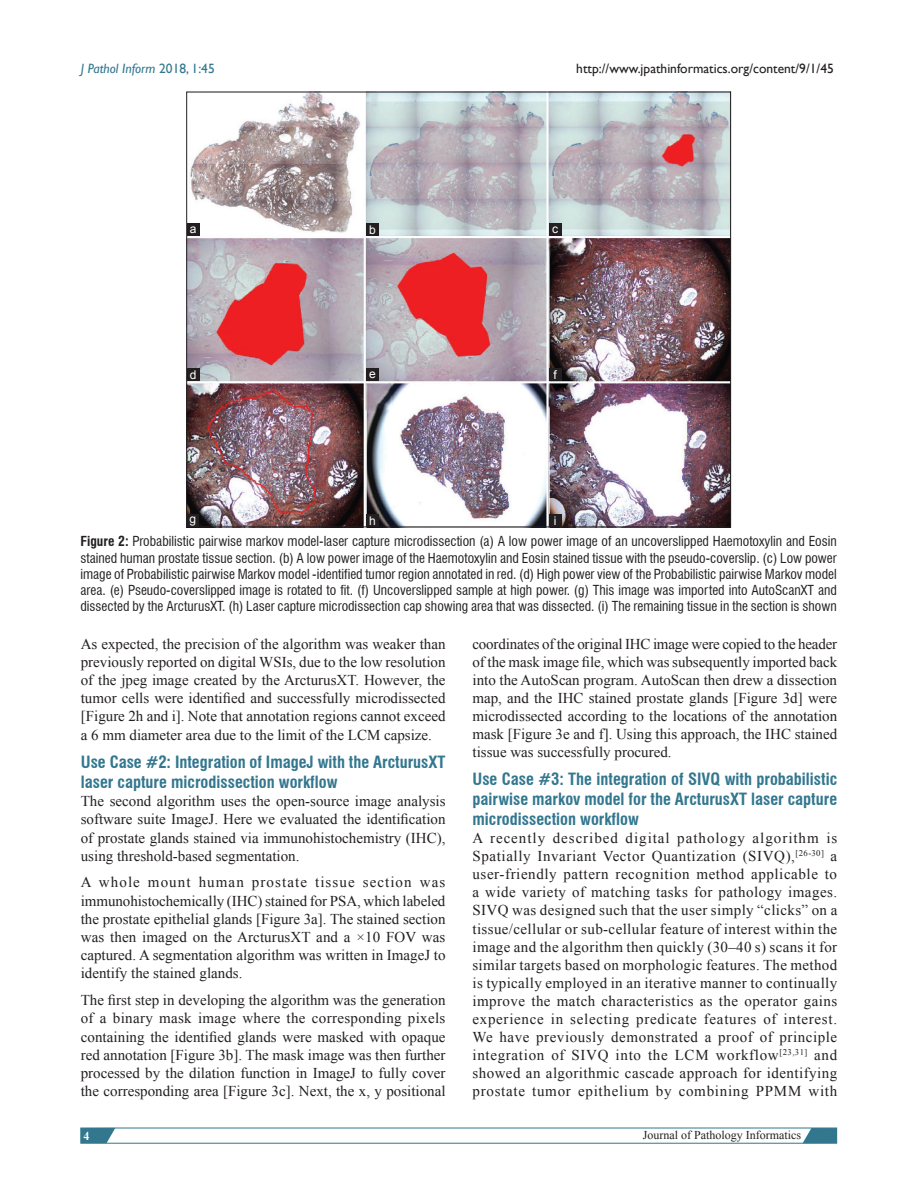
<style>
.page{position:relative;width:918px;height:1188px;background:#fff}
.page>*{position:absolute;margin:0;border:0;box-sizing:border-box;transform-origin:0 0}
.t1{font:700 condensed 16.5px/19.8px "Swiss 721 BT";color:#33778f}
.TX{font:15px/18px "Times New Roman";color:#231f20;text-align:justify}
.FGC{font:condensed 13.5px/16.2px "Swiss 721 BT";color:#231f20;text-align:justify}
.t2{font:13.5px "Gill Sans";color:#231f20}
.t3{font:italic 13.5px "Gill Sans";color:#33778f}
.t4{font:12px "Times New Roman";color:#231f20}
.LABEL{font:12px "Arial";color:#fff}
.t5{font:700 12px "Times New Roman";color:#fff}
.s1{font-style:normal}
.s2{font-weight:700}
</style>
<div class="page">
<svg style="left:80px;top:1128px;width:758px;height:16px"></svg>
<img style="left:188px;top:94px;width:541px;height:431px">
<div style="left:187px;top:368px;width:12px;height:13px;background:#231f20"></div>
<div style="left:366px;top:514px;width:13px;height:13px;background:#231f20"></div>
<div style="left:549px;top:223px;width:12px;height:13px;background:#231f20"></div>
<div style="left:187px;top:514px;width:12px;height:13px;background:#231f20"></div>
<div style="left:366px;top:223px;width:13px;height:13px;background:#231f20"></div>
<div style="left:549px;top:368px;width:12px;height:13px;background:#231f20"></div>
<div style="left:187px;top:223px;width:12px;height:13px;background:#231f20"></div>
<div style="left:366px;top:368px;width:13px;height:13px;background:#231f20"></div>
<div style="left:549px;top:514px;width:12px;height:13px;background:#231f20"></div>
<p class="t3" style="left:81px;top:61px;width:135px">J Pathol Inform <span class="s1">2018, 1:45</span></p>
<p class="t2" style="left:576px;top:61px;width:259px">http://www.jpathinformatics.org/content/9/1/45</p>
<p class="LABEL" style="left:190px;top:221px;width:8px">a</p>
<p class="LABEL" style="left:369px;top:222px;width:8px">b</p>
<p class="LABEL" style="left:552px;top:221px;width:7px">c</p>
<p class="LABEL" style="left:190px;top:367px;width:8px">d</p>
<p class="LABEL" style="left:369px;top:366px;width:8px">e</p>
<p class="LABEL" style="left:553px;top:367px;width:5px">f</p>
<p class="LABEL" style="left:190px;top:511px;width:8px">g</p>
<p class="LABEL" style="left:369px;top:513px;width:8px">h</p>
<p class="LABEL" style="left:554px;top:513px;width:4px">i</p>
<p class="FGC" style="left:80px;top:533px;width:758px"><span class="s2">Figure 2:</span> Probabilistic pairwise markov model‑laser capture microdissection (a) A low power image of an uncoverslipped Haemotoxylin and Eosin stained human prostate tissue section. (b) A low power image of the Haemotoxylin and Eosin stained tissue with the pseudo‑coverslip. (c) Low power image of Probabilistic pairwise Markov model ‑identified tumor region annotated in red. (d) High power view of the Probabilistic pairwise Markov model area. (e) Pseudo‑coverslipped image is rotated to fit. (f) Uncoverslipped sample at high power. (g) This image was imported into AutoScanXT and dissected by the ArcturusXT. (h) Laser capture microdissection cap showing area that was dissected. (i) The remaining tissue in the section is shown</p>
<p class="TX" style="left:81px;top:634px;width:366px">As expected, the precision of the algorithm was weaker than previously reported on digital WSIs, due to the low resolution of the jpeg image created by the ArcturusXT. However, the tumor cells were identified and successfully microdissected [Figure 2h and i]. Note that annotation regions cannot exceed a 6 mm diameter area due to the limit of the LCM capsize.</p>
<h2 class="t1" style="left:81px;top:752px;width:366px">Use Case #2: Integration of ImageJ with the ArcturusXT laser capture microdissection workflow</h2>
<p class="TX" style="left:81px;top:792px;width:366px">The second algorithm uses the open‑source image analysis software suite ImageJ. Here we evaluated the identification of prostate glands stained via immunohistochemistry (IHC), using threshold‑based segmentation.</p>
<p class="TX" style="left:81px;top:873px;width:366px">A whole mount human prostate tissue section was immunohistochemically (IHC) stained for PSA, which labeled the prostate epithelial glands [Figure 3a]. The stained section was then imaged on the ArcturusXT and a ×10 FOV was captured. A segmentation algorithm was written in ImageJ to identify the stained glands.</p>
<p class="TX" style="left:81px;top:991px;width:366px">The first step in developing the algorithm was the generation of a binary mask image where the corresponding pixels containing the identified glands were masked with opaque red annotation [Figure 3b]. The mask image was then further processed by the dilation function in ImageJ to fully cover the corresponding area [Figure 3c]. Next, the x, y positional</p>
<p class="TX" style="left:472px;top:634px;width:366px">coordinates of the original IHC image were copied to the header of the mask image file, which was subsequently imported back into the AutoScan program. AutoScan then drew a dissection map, and the IHC stained prostate glands [Figure 3d] were microdissected according to the locations of the annotation mask [Figure 3e and f]. Using this approach, the IHC stained tissue was successfully procured.</p>
<h2 class="t1" style="left:472px;top:769px;width:366px;text-align:justify">Use Case #3: The integration of SIVQ with probabilistic pairwise markov model for the ArcturusXT laser capture microdissection workflow</h2>
<p class="TX" style="left:472px;top:829px;width:366px">A recently described digital pathology algorithm is Spatially Invariant Vector Quantization (SIVQ),<sup>[26‑30]</sup> a user‑friendly pattern recognition method applicable to a wide variety of matching tasks for pathology images.<br>SIVQ was designed such that the user simply “clicks” on a tissue/cellular or sub‑cellular feature of interest within the image and the algorithm then quickly (30–40 s) scans it for similar targets based on morphologic features. The method is typically employed in an iterative manner to continually improve the match characteristics as the operator gains experience in selecting predicate features of interest.<br>We have previously demonstrated a proof of principle integration of SIVQ into the LCM workflow<sup>[23,31]</sup> and showed an algorithmic cascade approach for identifying prostate tumor epithelium by combining PPMM with</p>
<p class="t5" style="left:84px;top:1127px;width:7px">4</p>
<p class="t4" style="left:643px;top:1127px;width:160px">Journal of Pathology Informatics</p>
</div>
